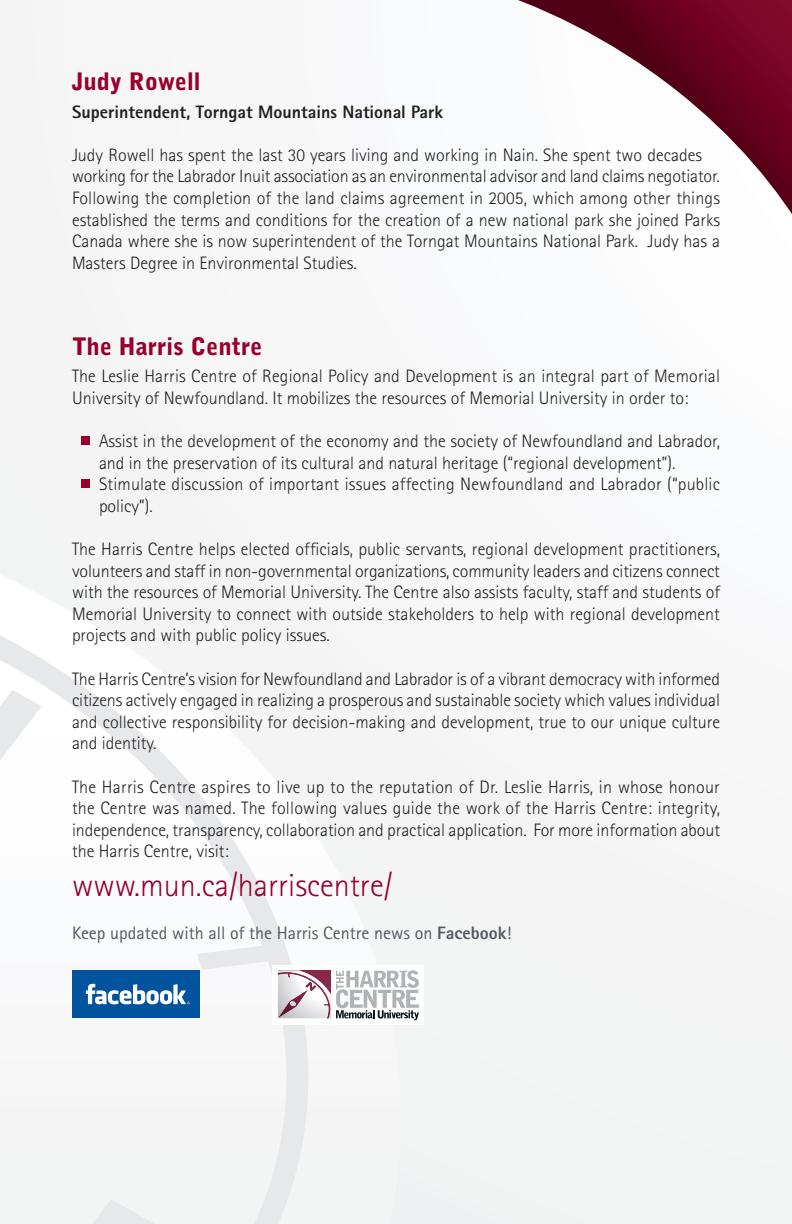
<style>
.page{position:relative;width:792px;height:1224px;background:#f6f6f6}
.page>*{position:absolute;margin:0;border:0;box-sizing:border-box;transform-origin:0 0}
.t1{font:300 32px "Rotis Sans Serif Std";color:#98002e}
.t2{font:900 24px "Bell Gothic Std";color:#98002e}
.t3{font:300 18px/21.6px "Rotis Sans Serif Std";color:#231f20}
.t4{font:18px "Rotis Sans Serif Std";color:#545861}
.t5{font:800 18px "Rotis Sans Serif Std";color:#231f20}
.s1{font-weight:800}
</style>
<div class="page">
<svg style="left:0;top:636px;width:308px;height:588px"></svg>
<svg style="left:78px;top:1199px;width:109px;height:25px"></svg>
<svg style="left:0;top:648px;width:42px;height:140px"></svg>
<svg style="left:518px;top:0;width:274px;height:214px"></svg>
<div style="left:81px;top:436px;width:9px;height:8px;background:#98002e"></div>
<div style="left:81px;top:479px;width:9px;height:9px;background:#98002e"></div>
<div style="left:272px;top:966px;width:152px;height:59px;background:#fff"></div>
<svg style="left:278px;top:970px;width:141px;height:50px"></svg>
<div style="left:72px;top:970px;width:128px;height:48px;background:#00549e"></div>
<svg style="left:86px;top:984px;width:104px;height:20px"></svg>
<h2 class="t2" style="left:72px;top:70px;width:130px">Judy Rowell</h2>
<p class="t5" style="left:72px;top:105px;width:373px">Superintendent, Torngat Mountains National Park</p>
<p class="t3" style="left:72px;top:146px;width:650px">Judy Rowell has spent the last 30 years living and working in Nain. She spent two decades working for the Labrador Inuit association as an environmental advisor and land claims negotiator.<br>Following the completion of the land claims agreement in 2005, which among other things established the terms and conditions for the creation of a new national park she joined Parks Canada where she is now superintendent of the Torngat Mountains National Park. Judy has a Masters Degree in Environmental Studies.</p>
<h2 class="t2" style="left:72px;top:335px;width:192px">The Harris Centre</h2>
<p class="t3" style="left:72px;top:367px;width:650px">The Leslie Harris Centre of Regional Policy and Development is an integral part of Memorial<br>University of Newfoundland. It mobilizes the resources of Memorial University in order to:</p>
<p class="t3" style="left:99px;top:432px;width:623px;text-indent:-18px">• Assist in the development of the economy and the society of Newfoundland and Labrador, and in the preservation of its cultural and natural heritage (“regional development”).</p>
<p class="t3" style="left:99px;top:475px;width:623px;text-indent:-18px">• Stimulate discussion of important issues affecting Newfoundland and Labrador (“public policy”).</p>
<p class="t3" style="left:72px;top:540px;width:650px;text-align:justify">The Harris Centre helps elected officials, public servants, regional development practitioners, volunteers and staff in non-governmental organizations, community leaders and citizens connect with the resources of Memorial University. The Centre also assists faculty, staff and students of Memorial University to connect with outside stakeholders to help with regional development projects and with public policy issues.</p>
<p class="t3" style="left:72px;top:669px;width:650px;text-align:justify">The Harris Centre’s vision for Newfoundland and Labrador is of a vibrant democracy with informed citizens actively engaged in realizing a prosperous and sustainable society which values individual and collective responsibility for decision-making and development, true to our unique culture and identity.</p>
<p class="t3" style="left:72px;top:777px;width:650px;text-align:justify">The Harris Centre aspires to live up to the reputation of Dr. Leslie Harris, in whose honour the Centre was named. The following values guide the work of the Harris Centre: integrity, independence, transparency, collaboration and practical application. For more information about the Harris Centre, visit:</p>
<h1 class="t1" style="left:72px;top:873px;width:322px">www.mun.ca/harriscentre/</h1>
<p class="t4" style="left:72px;top:926px;width:441px">Keep updated with all of the Harris Centre news on <span class="s1">Facebook</span>!</p>
</div>
